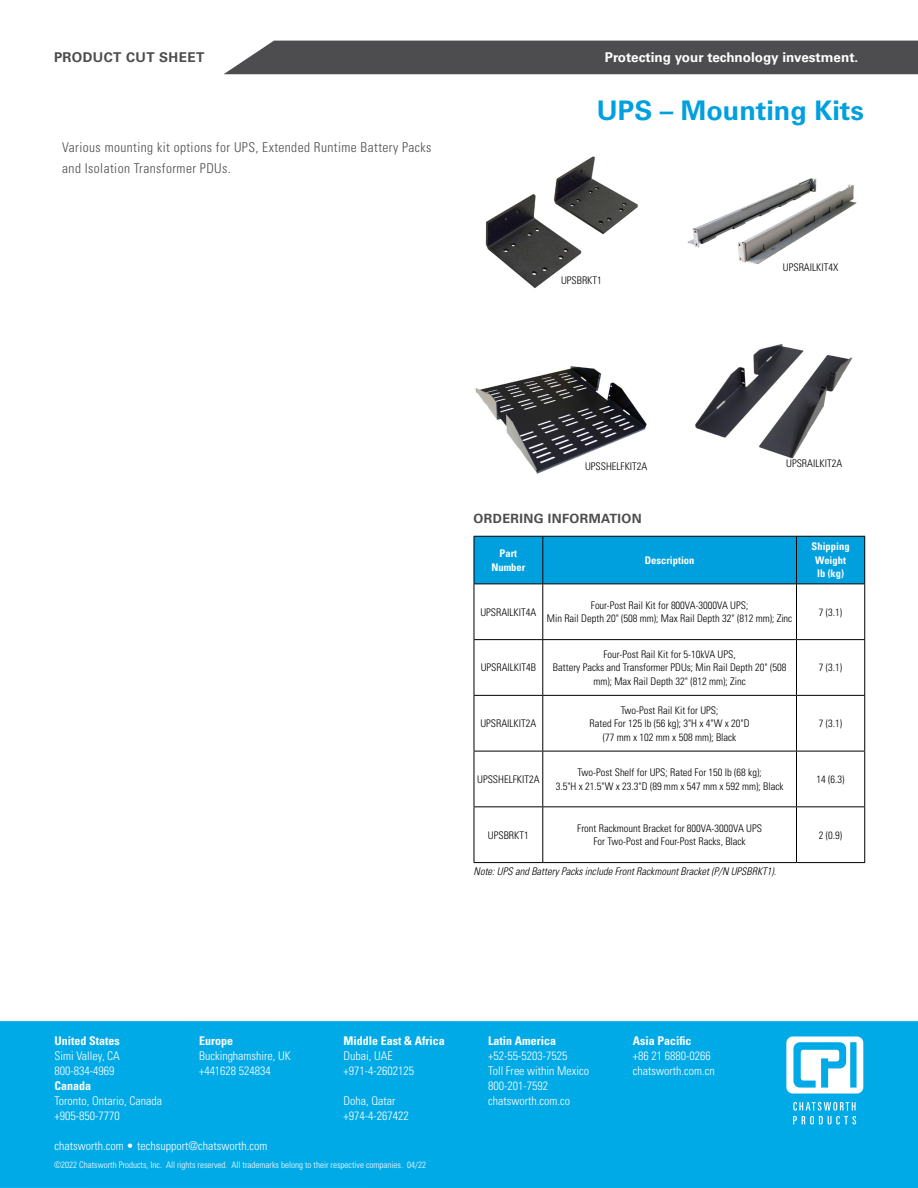
<style>
.page{position:relative;width:918px;height:1188px;background:#fff}
.page>*{position:absolute;margin:0;border:0;box-sizing:border-box;transform-origin:0 0}
.t1{font:700 27px "Univers LT Std";color:#00a0df}
.t2{font:300 condensed 13.5px/20.2px "Univers LT Std";letter-spacing:.03em;color:#4d4d4f}
.t3{font:700 13.5px "Univers LT Std";color:#fff}
.t4{font:700 13.5px "Univers LT Std";letter-spacing:.03em;color:#4d4d4f}
.t5{font:700 12.75px "Univers LT Std";letter-spacing:.03em;color:#4d4d4f}
.t6{font:300 condensed 12px/15px "Univers LT Std";color:#fff}
.t7{font:700 condensed 12px "Univers LT Std";color:#fff}
.t8{font:300 condensed 10.5px/13.5px "Univers LT Std";color:#000;text-align:center}
.t9{font:italic 300 condensed 10.5px "Univers LT Std";color:#000}
.t10{font:700 condensed 10.5px/13.5px "Univers LT Std";color:#fff;text-align:center}
.t11{font:300 condensed 9px "Univers LT Std";color:#fff}
</style>
<div class="page">
<div style="left:0;top:1021px;width:918px;height:167px;background:#00aae7"></div>
<svg style="left:793px;top:1102px;width:63px;height:22px"></svg>
<svg style="left:786px;top:1037px;width:77px;height:57px"></svg>
<div style="left:224px;top:41px;width:694px;height:33px;background:#4d4d4f"></div>
<div style="left:475px;top:537px;width:389px;height:47px;background:#00a0df"></div>
<hr style="left:542px;top:584px;width:1px;height:55px;background:#000">
<hr style="left:796px;top:584px;width:1px;height:55px;background:#000">
<hr style="left:542px;top:640px;width:1px;height:55px;background:#000">
<hr style="left:796px;top:640px;width:1px;height:55px;background:#000">
<hr style="left:542px;top:696px;width:1px;height:55px;background:#000">
<hr style="left:796px;top:696px;width:1px;height:55px;background:#000">
<hr style="left:542px;top:751px;width:1px;height:55px;background:#000">
<hr style="left:796px;top:751px;width:1px;height:55px;background:#000">
<hr style="left:542px;top:807px;width:1px;height:55px;background:#000">
<hr style="left:796px;top:807px;width:1px;height:55px;background:#000">
<hr style="left:542px;top:537px;width:1px;height:47px;background:#000">
<hr style="left:796px;top:537px;width:1px;height:47px;background:#000">
<hr style="left:474px;top:584px;width:69px;height:1px;background:#000">
<hr style="left:543px;top:584px;width:254px;height:1px;background:#000">
<hr style="left:796px;top:584px;width:69px;height:1px;background:#000">
<hr style="left:474px;top:639px;width:69px;height:1px;background:#000">
<hr style="left:543px;top:639px;width:254px;height:1px;background:#000">
<hr style="left:796px;top:639px;width:69px;height:1px;background:#000">
<hr style="left:474px;top:695px;width:69px;height:1px;background:#000">
<hr style="left:543px;top:695px;width:254px;height:1px;background:#000">
<hr style="left:796px;top:695px;width:69px;height:1px;background:#000">
<hr style="left:474px;top:751px;width:69px;height:1px;background:#000">
<hr style="left:543px;top:751px;width:254px;height:1px;background:#000">
<hr style="left:796px;top:751px;width:69px;height:1px;background:#000">
<hr style="left:474px;top:806px;width:69px;height:1px;background:#000">
<hr style="left:543px;top:806px;width:254px;height:1px;background:#000">
<hr style="left:796px;top:806px;width:69px;height:1px;background:#000">
<hr style="left:474px;top:862px;width:69px;height:1px;background:#000">
<hr style="left:543px;top:862px;width:254px;height:1px;background:#000">
<hr style="left:796px;top:862px;width:69px;height:1px;background:#000">
<hr style="left:474px;top:536px;width:69px;height:1px;background:#000">
<hr style="left:474px;top:537px;width:1px;height:47px;background:#000">
<hr style="left:543px;top:536px;width:254px;height:1px;background:#000">
<hr style="left:796px;top:536px;width:69px;height:1px;background:#000">
<hr style="left:864px;top:537px;width:1px;height:47px;background:#000">
<hr style="left:474px;top:584px;width:1px;height:55px;background:#000">
<hr style="left:864px;top:584px;width:1px;height:55px;background:#000">
<hr style="left:474px;top:640px;width:1px;height:55px;background:#000">
<hr style="left:864px;top:640px;width:1px;height:55px;background:#000">
<hr style="left:474px;top:696px;width:1px;height:55px;background:#000">
<hr style="left:864px;top:696px;width:1px;height:55px;background:#000">
<hr style="left:474px;top:751px;width:1px;height:55px;background:#000">
<hr style="left:864px;top:751px;width:1px;height:55px;background:#000">
<hr style="left:474px;top:807px;width:1px;height:55px;background:#000">
<hr style="left:864px;top:807px;width:1px;height:55px;background:#000">
<img style="left:485px;top:156px;width:153px;height:132px">
<img style="left:687px;top:178px;width:170px;height:86px">
<img style="left:475px;top:366px;width:172px;height:108px">
<img style="left:695px;top:344px;width:157px;height:115px">
<p class="t4" style="left:54px;top:50px;width:152px">PRODUCT CUT SHEET</p>
<p class="t3" style="left:605px;top:50px;width:255px">Protecting your technology investment.</p>
<h1 class="t1" style="left:597px;top:95px;width:269px">UPS – Mounting Kits</h1>
<p class="t2" style="left:62px;top:137px;width:371px">Various mounting kit options for UPS, Extended Runtime Battery Packs and Isolation Transformer PDUs.</p>
<p class="t8" style="left:561px;top:274px;width:42px">UPSBRKT1</p>
<p class="t8" style="left:585px;top:459px;width:64px">UPSSHELFKIT2A</p>
<p class="t5" style="left:474px;top:511px;width:170px">ORDERING INFORMATION</p>
<p class="t10" style="left:491px;top:547px;width:35px">Part<br>Number</p>
<p class="t10" style="left:645px;top:553px;width:51px">Description</p>
<p class="t8" style="left:783px;top:260px;width:57px">UPSRAILKIT4X</p>
<p class="t8" style="left:786px;top:457px;width:57px">UPSRAILKIT2A</p>
<p class="t10" style="left:812px;top:540px;width:39px">Shipping<br>Weight lb (kg)</p>
<p class="t8" style="left:480px;top:605px;width:57px">UPSRAILKIT4A</p>
<p class="t8" style="left:547px;top:598px;width:247px">Four-Post Rail Kit for 800VA-3000VA UPS;<br>Min Rail Depth 20" (508 mm); Max Rail Depth 32" (812 mm); Zinc</p>
<p class="t8" style="left:819px;top:605px;width:25px">7 (3.1)</p>
<p class="t8" style="left:481px;top:661px;width:57px">UPSRAILKIT4B</p>
<p class="t8" style="left:553px;top:647px;width:235px">Four-Post Rail Kit for 5-10kVA UPS,<br>Battery Packs and Transformer PDUs; Min Rail Depth 20" (508 mm); Max Rail Depth 32" (812 mm); Zinc</p>
<p class="t8" style="left:819px;top:661px;width:25px">7 (3.1)</p>
<p class="t8" style="left:480px;top:717px;width:57px">UPSRAILKIT2A</p>
<p class="t8" style="left:590px;top:703px;width:162px">Two-Post Rail Kit for UPS;<br>Rated For 125 lb (56 kg); 3"H x 4"W x 20"D (77 mm x 102 mm x 508 mm); Black</p>
<p class="t8" style="left:819px;top:717px;width:25px">7 (3.1)</p>
<p class="t8" style="left:477px;top:772px;width:64px">UPSSHELFKIT2A</p>
<p class="t8" style="left:556px;top:766px;width:229px">Two-Post Shelf for UPS; Rated For 150 lb (68 kg);<br>3.5"H x 21.5"W x 23.3"D (89 mm x 547 mm x 592 mm); Black</p>
<p class="t8" style="left:817px;top:772px;width:29px">14 (6.3)</p>
<p class="t8" style="left:488px;top:828px;width:42px">UPSBRKT1</p>
<p class="t8" style="left:577px;top:821px;width:186px">Front Rackmount Bracket for 800VA-3000VA UPS<br>For Two-Post and Four-Post Racks, Black</p>
<p class="t8" style="left:819px;top:828px;width:25px">2 (0.9)</p>
<p class="t9" style="left:474px;top:865px;width:304px">Note: UPS and Battery Packs include Front Rackmount Bracket (P/N UPSBRKT1).</p>
<p class="t7" style="left:54px;top:1034px;width:67px">United States</p>
<p class="t6" style="left:54px;top:1048px;width:67px">Simi Valley, CA<br>800-834-4969</p>
<p class="t7" style="left:54px;top:1079px;width:38px">Canada</p>
<p class="t6" style="left:54px;top:1093px;width:109px">Toronto, Ontario, Canada +905-850-7770</p>
<p class="t7" style="left:199px;top:1034px;width:35px">Europe</p>
<p class="t6" style="left:199px;top:1048px;width:93px">Buckinghamshire, UK +441628 524834</p>
<p class="t6" style="left:54px;top:1138px;width:214px">chatsworth.com • techsupport@chatsworth.com</p>
<p class="t7" style="left:344px;top:1034px;width:103px">Middle East &amp; Africa</p>
<p class="t6" style="left:344px;top:1048px;width:72px">Dubai, UAE +971-4-2602125</p>
<p class="t6" style="left:344px;top:1093px;width:67px">Doha, Qatar +974-4-267422</p>
<p class="t11" style="left:54px;top:1159px;width:374px">©2022 Chatsworth Products, Inc. All rights reserved. All trademarks belong to their respective companies. 04/22</p>
<p class="t7" style="left:488px;top:1034px;width:69px">Latin America</p>
<p class="t6" style="left:488px;top:1048px;width:103px">+52-55-5203-7525<br>Toll Free within Mexico<br>800-201-7592 chatsworth.com.co</p>
<p class="t7" style="left:633px;top:1034px;width:60px">Asia Pacific</p>
<p class="t6" style="left:633px;top:1048px;width:83px">+86 21 6880-0266 chatsworth.com.cn</p>
</div>
